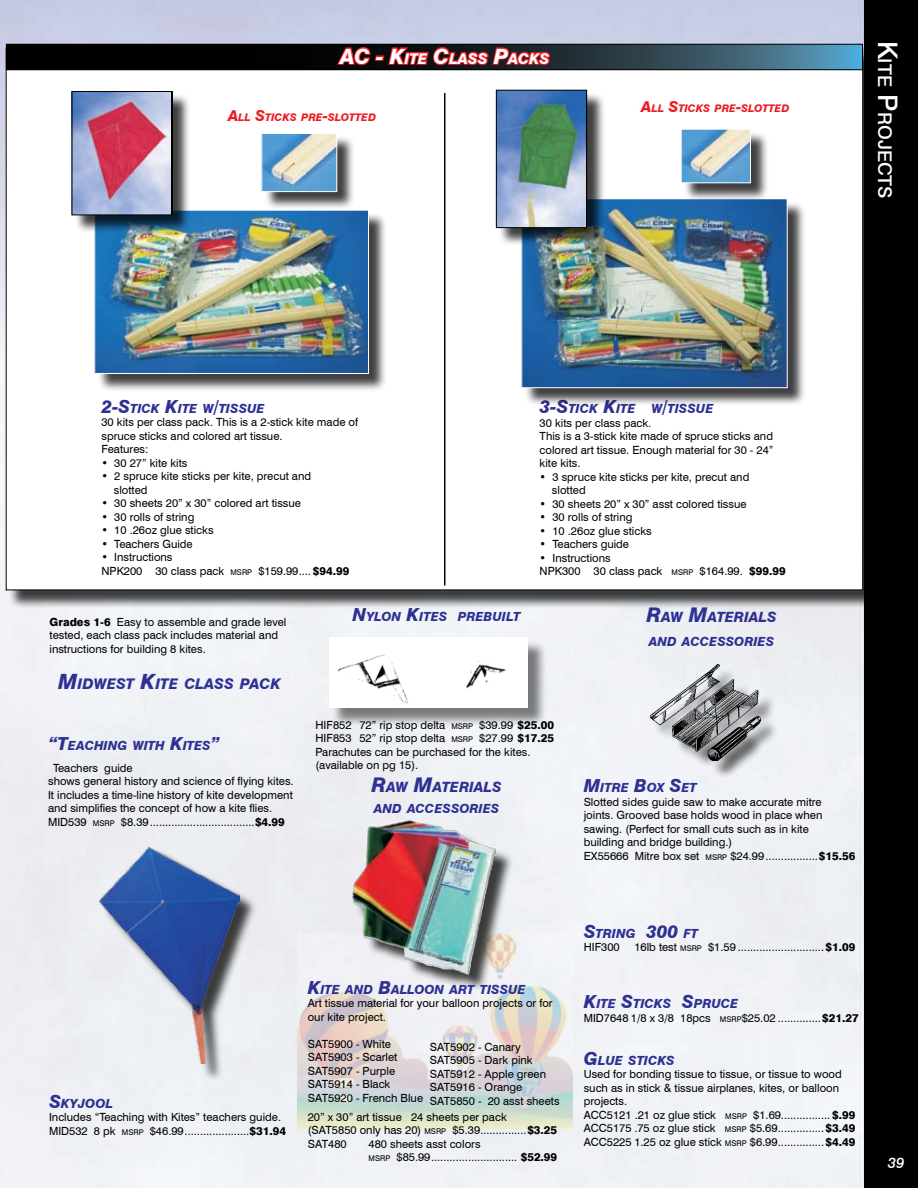
<style>
.page{position:relative;width:918px;height:1188px;background:#fff}
.page>*{position:absolute;margin:0;border:0;box-sizing:border-box;transform-origin:0 0}
.t1{font:500 18.9px "Swiss 721 BT";color:#fff}
.t2{font:italic 500 15px "Swiss 721 BT";color:#fff}
.t3{font:italic 800 14.7px "Swiss 721 BT";color:#2e3192}
.t4{font:italic 800 14.7px "Swiss 721 BT";color:#fff}
.t5{font:italic 800 14.1px "Swiss 721 BT";color:#2e3192}
.t6{font:italic 800 12.6px "Swiss 721 BT";color:#2e3192}
.t7{font:11.25px/13.5px "Swiss 721 BT";color:#000}
.t8{font:italic 800 10.5px "Swiss 721 BT";color:#ed1c24}
.s1{font-size:21px}
.s2{font-size:15px}
.s3{font-size:27px}
.s4{font-size:18px}
.s5{font-size:7.8px}
.s6{font-style:inherit}
.s7{font-weight:800}
.s8{font-size:20.25px}
</style>
<div class="page">
<div style="left:8px;top:50px;width:879px;height:566px;background:#000;opacity:.75"></div>
<div style="left:6px;top:48px;width:857px;height:542px;background:#fff"></div>
<div style="left:864px;top:0;width:54px;height:1188px;background:#000"></div>
<div style="left:652px;top:667px;width:134px;height:118px;background:#000;opacity:.75"></div>
<img style="left:650px;top:664px;width:111px;height:97px">
<div style="left:332px;top:640px;width:222px;height:93px;background:#000;opacity:.5"></div>
<div style="left:329px;top:638px;width:199px;height:70px;background:#fff"></div>
<img style="left:465px;top:661px;width:41px;height:28px">
<img style="left:338px;top:654px;width:71px;height:50px">
<div style="left:97px;top:212px;width:296px;height:187px;background:#000;opacity:.75"></div>
<img style="left:96px;top:212px;width:271px;height:160px">
<div style="left:94px;top:210px;width:275px;height:164px;border:1px solid #fff"></div>
<div style="left:74px;top:94px;width:123px;height:146px;background:#000;opacity:.75"></div>
<img style="left:74px;top:93px;width:96px;height:120px">
<div style="left:72px;top:91px;width:100px;height:124px;border:1px solid #000"></div>
<div style="left:264px;top:136px;width:98px;height:81px;background:#000;opacity:.75"></div>
<img style="left:264px;top:135px;width:71px;height:55px">
<div style="left:262px;top:133px;width:75px;height:59px;border:1px solid #fff"></div>
<div style="left:524px;top:201px;width:288px;height:211px;background:#000;opacity:.75"></div>
<img style="left:524px;top:201px;width:261px;height:185px">
<div style="left:522px;top:199px;width:265px;height:189px;border:1px solid #fff"></div>
<div style="left:498px;top:92px;width:114px;height:161px;background:#000;opacity:.75"></div>
<img style="left:498px;top:92px;width:87px;height:134px">
<div style="left:496px;top:90px;width:91px;height:138px;border:1px solid #000"></div>
<div style="left:683px;top:131px;width:93px;height:77px;background:#000;opacity:.75"></div>
<img style="left:683px;top:131px;width:66px;height:50px">
<div style="left:681px;top:129px;width:70px;height:54px;border:1px solid #fff"></div>
<div style="left:101px;top:849px;width:163px;height:240px;background:#000;opacity:.75"></div>
<img style="left:99px;top:847px;width:140px;height:217px">
<img style="left:297px;top:934px;width:276px;height:195px">
<div style="left:355px;top:823px;width:166px;height:176px;background:#000;opacity:.75"></div>
<img style="left:352px;top:821px;width:144px;height:153px">
<hr style="left:444px;top:93px;width:1px;height:492px;background:#000">
<svg style="left:8px;top:46px;width:853px;height:22px;background:#1c2e36"></svg>
<div style="left:6px;top:44px;width:857px;height:26px;border:1px solid #000"></div>
<svg style="left:335px;top:44px;width:216px;height:23px;background:#65161b"></svg>
<h3 class="t4" style="left:340px;top:49px;width:210px"><span class="s1">AC - K</span>ITE <span class="s1">C</span>LASS <span class="s1">P</span>ACKS</h3>
<p class="t8" style="left:228px;top:111px;width:149px"><span class="s2">A</span>LL <span class="s2">S</span>TICKS PRE<span class="s2">-</span>SLOTTED</p>
<p class="t8" style="left:641px;top:102px;width:149px"><span class="s2">A</span>LL <span class="s2">S</span>TICKS PRE<span class="s2">-</span>SLOTTED</p>
<h1 class="t1" style="left:896px;top:40px;width:160px;rotate:90deg"><span class="s3">K</span>ite <span class="s3">P</span>rojects</h1>
<p class="t6" style="left:101px;top:401px;width:165px"><span class="s4">2-S</span>TICK <span class="s4">K</span>ITE W<span class="s4">/</span>TISS UE</p>
<p class="t7" style="left:101px;top:415px;width:258px">30 kits per class pack. This is a 2-stick kite made of spruce sticks and colored art tissue.<br>Features:</p>
<p class="t7" style="left:101px;top:455px;width:88px">• 30 27” kite kits</p>
<p class="t7" style="left:114px;top:469px;width:199px;text-indent:-12px">• 2 spruce kite sticks per kite, precut and slotted</p>
<p class="t7" style="left:101px;top:496px;width:201px">• 30 sheets 20” x 30” colored art tissue</p>
<p class="t7" style="left:101px;top:509px;width:94px">• 30 rolls of string</p>
<p class="t7" style="left:101px;top:523px;width:114px">• 10 .26oz glue sticks</p>
<p class="t7" style="left:101px;top:536px;width:93px">• Teachers Guide</p>
<p class="t7" style="left:101px;top:550px;width:249px">• Instructions<br>NPK200 30 class pack <span class="s5">MSRP</span> <span class="s6">$159.99</span>.... <span class="s7">$94.99</span></p>
<p class="t7" style="left:50px;top:615px;width:238px"><span class="s7">Grades 1-6</span> Easy to assemble and grade level tested, each class pack includes material and instructions for building 8 kites.</p>
<h3 class="t3" style="left:58px;top:675px;width:224px"><span class="s1">M</span>IDWEST <span class="s1">K</span>ITE CLASS PACK</h3>
<p class="t6" style="left:353px;top:609px;width:170px"><span class="s4">N</span>YLON <span class="s4">K</span>ITES PREBUILT</p>
<p class="t6" style="left:540px;top:401px;width:175px"><span class="s4">3-S</span>TICK <span class="s4">K</span>ITE W<span class="s4">/</span>TISS UE</p>
<p class="t7" style="left:540px;top:415px;width:235px">30 kits per class pack.<br>This is a 3-stick kite made of spruce sticks and colored art tissue. Enough material for 30 - 24” kite kits.</p>
<p class="t7" style="left:552px;top:469px;width:199px;text-indent:-12px">• 3 spruce kite sticks per kite, precut and slotted</p>
<p class="t7" style="left:540px;top:496px;width:209px">• 30 sheets 20” x 30” asst colored tissue</p>
<p class="t7" style="left:540px;top:510px;width:94px">• 30 rolls of string</p>
<p class="t7" style="left:540px;top:523px;width:114px">• 10 .26oz glue sticks</p>
<p class="t7" style="left:540px;top:537px;width:91px">• Teachers guide</p>
<p class="t7" style="left:540px;top:550px;width:248px">• Instructions<br>NPK300 30 class pack <span class="s5">MSRP</span> <span class="s6">$164.99</span>. <span class="s7">$99.99</span></p>
<p class="t5" style="left:647px;top:608px;width:131px"><span class="s8">R</span>AW <span class="s8">M</span>ATERIALS</p>
<p class="t6" style="left:649px;top:634px;width:126px">AND ACCESSORIES</p>
<p class="t6" style="left:48px;top:738px;width:173px"><span class="s4">“</span><span class="s4">T</span>EACHING WITH <span class="s4">K</span>ITES<span class="s4">”</span></p>
<p class="t7" style="left:48px;top:760px;width:247px;text-indent:5px">Teachers guide<br>shows general history and science of flying kites.<br>It includes a time-line history of kite development and simplifies the concept of how a kite flies.<br>MID539 <span class="s5">MSRP</span> <span class="s6">$8.39</span>..................................<span class="s7">$4.99</span></p>
<p class="t7" style="left:316px;top:717px;width:240px">HIF852 72” rip stop delta <span class="s5">MSRP</span> <span class="s6">$39.99</span> <span class="s7">$25.00<br></span>HIF853 52” rip stop delta <span class="s5">MSRP</span> <span class="s6">$27.99</span> <span class="s7">$17.25<br></span>Parachutes can be purchased for the kites. (available on pg 15).</p>
<p class="t5" style="left:372px;top:778px;width:131px"><span class="s8">R</span>AW <span class="s8">M</span>ATERIALS</p>
<p class="t6" style="left:374px;top:801px;width:126px">AND ACCESSORIES</p>
<p class="t6" style="left:584px;top:780px;width:115px"><span class="s4">M</span>ITRE <span class="s4">B</span>OX <span class="s4">S</span>ET</p>
<p class="t7" style="left:584px;top:794px;width:273px">Slotted sides guide saw to make accurate mitre<br>joints. Grooved base holds wood in place when sawing. (Perfect for small cuts such as in kite<br>building and bridge building.)<br>EX55666 Mitre box set <span class="s5">MSRP</span> <span class="s6">$24.99</span>.................<span class="s7">$15.56</span></p>
<p class="t6" style="left:49px;top:1095px;width:65px"><span class="s4">S</span>KYJOOL</p>
<p class="t7" style="left:49px;top:1110px;width:239px">Includes “Teaching with Kites” teachers guide.<br>MID532 8 pk <span class="s5">MSRP</span> <span class="s6">$46.99</span>.....................<span class="s7">$31.94</span></p>
<p class="t6" style="left:308px;top:982px;width:220px"><span class="s4">K</span>ITE AND <span class="s4">B</span>ALLOON ART TISSUE</p>
<p class="t7" style="left:308px;top:996px;width:246px">Art tissue material for your balloon projects or for our kite project.</p>
<p class="t7" style="left:308px;top:1037px;width:117px">SAT5900 - White<br>SAT5903 - Scarlet<br>SAT5907 - Purple<br>SAT5914 - Black<br>SAT5920 - French Blue</p>
<p class="t7" style="left:308px;top:1110px;width:251px">20” x 30” art tissue 24 sheets per pack (SAT5850 only has 20) <span class="s5">MSRP</span> <span class="s6">$5.39</span>...............<span class="s7">$3.25<br></span>SAT480</p>
<p class="t7" style="left:430px;top:1039px;width:131px">SAT5902 - Canary<br>SAT5905 - Dark pink<br>SAT5912 - Apple green<br>SAT5916 - Orange<br>SAT5850 - 20 asst sheets</p>
<p class="t7" style="left:369px;top:1137px;width:190px">480 sheets asst colors<br><span class="s5">MSRP</span> <span class="s6">$85.99</span>............................ <span class="s7">$52.99</span></p>
<p class="t6" style="left:584px;top:926px;width:109px"><span class="s4">S</span>TRING <span class="s4">300</span> FT</p>
<p class="t7" style="left:584px;top:940px;width:38px">HIF300</p>
<p class="t7" style="left:634px;top:940px;width:222px">16lb test <span class="s5">MSRP</span> $1.59 ............................<span class="s7">$1.09</span></p>
<p class="t6" style="left:584px;top:996px;width:156px"><span class="s4">K</span>ITE <span class="s4">S</span>TICKS <span class="s4">S</span>PRUCE</p>
<p class="t7" style="left:584px;top:1010px;width:277px">MID7648 1/8 x 3/8 18pcs <span class="s5">MSRP</span>$25.02 ..............<span class="s7">$21.27</span></p>
<p class="t6" style="left:584px;top:1053px;width:92px"><span class="s4">G</span>LUE STICKS</p>
<p class="t7" style="left:584px;top:1067px;width:273px">Used for bonding tissue to tissue, or tissue to wood such as in stick &amp; tissue airplanes, kites, or balloon projects.<br>ACC5121 .21 oz glue stick <span class="s5">MSRP</span> <span class="s6">$1.69</span>................ <span class="s7">$.99<br></span>ACC5175 .75 oz glue stick <span class="s5">MSRP</span> <span class="s6">$5.69</span>...............<span class="s7">$3.49<br></span>ACC5225 1.25 oz glue stick <span class="s5">MSRP</span> <span class="s6">$6.99</span>...............<span class="s7">$4.49</span></p>
<h2 class="t2" style="left:888px;top:1153px;width:18px">39</h2>
</div>
